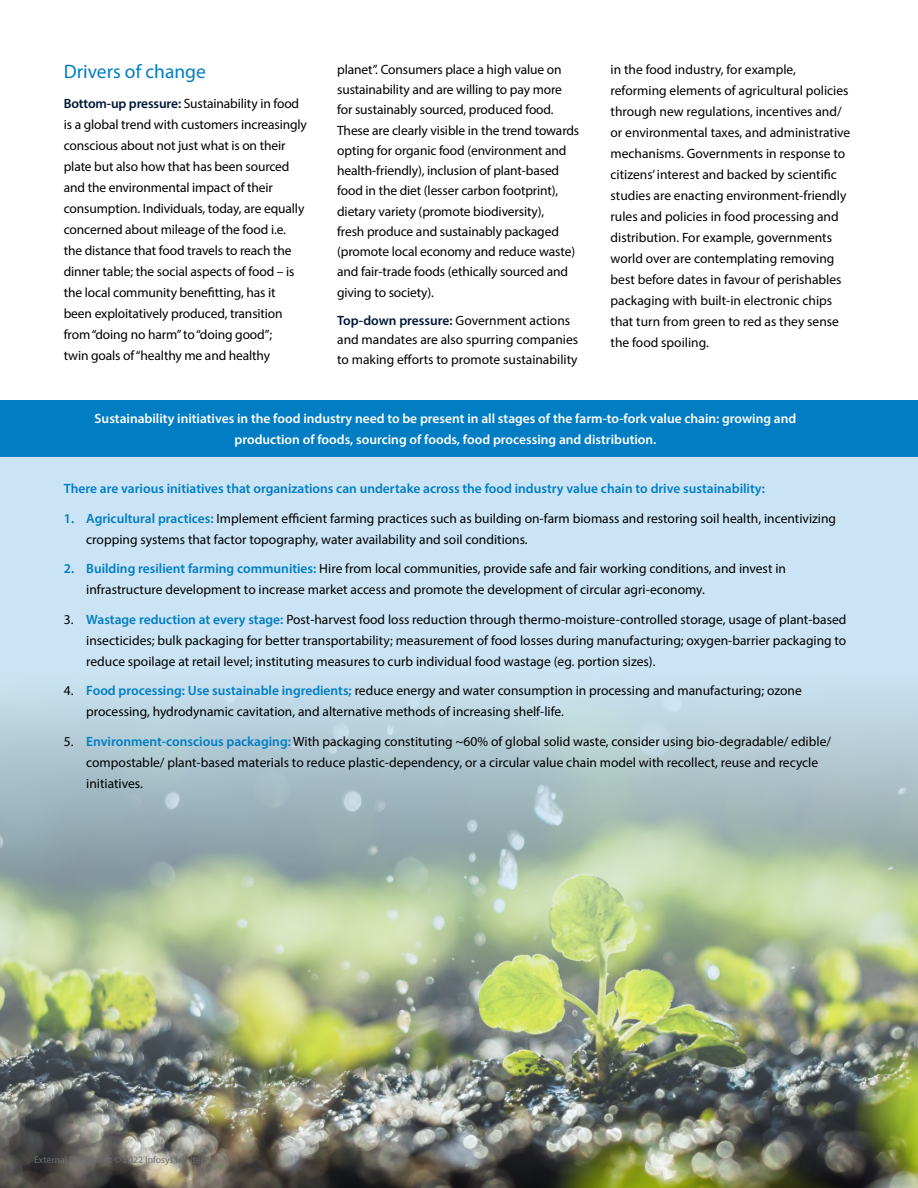
<style>
.page{position:relative;width:918px;height:1188px;background:#fff}
.page>*{position:absolute;margin:0;border:0;box-sizing:border-box;transform-origin:0 0}
.t1{font:19.5px "Myriad Pro";color:#007dc3}
.t2{font:13.5px/21px "Myriad Pro";color:#000}
.t3{font:600 13.5px/21px "Myriad Pro";color:#fff;text-align:center}
.t4{font:600 13.5px "Myriad Pro";color:#007dc3}
.t5{font:9.75px "Myriad Pro";color:#6d6e71}
.s1{font-weight:600;color:#001738}
.s2{font-weight:600;color:#007dc3}
</style>
<div class="page">
<div style="left:0;top:457px;width:918px;height:731px;background:#cae4f5"></div>
<img style="left:0;top:693px;width:918px;height:495px">
<div style="left:0;top:400px;width:918px;height:57px;background:#007dc3"></div>
<h1 class="t1" style="left:64px;top:60px;width:144px">Drivers of change</h1>
<p class="t2" style="left:64px;top:93px;width:245px"><span class="s1">Bottom-up pressure:</span> Sustainability in food is a global trend with customers increasingly conscious about not just what is on their plate but also how that has been sourced and the environmental impact of their consumption. Individuals, today, are equally concerned about mileage of the food i.e. the distance that food travels to reach the dinner table; the social aspects of food – is the local community benefitting, has it been exploitatively produced, transition from “doing no harm” to “doing good”;<br>twin goals of “healthy me and healthy</p>
<p class="t2" style="left:337px;top:59px;width:244px;line-height:20.2px">planet”. Consumers place a high value on sustainability and are willing to pay more for sustainably sourced, produced food.<br>These are clearly visible in the trend towards opting for organic food (environment and health-friendly), inclusion of plant-based food in the diet (lesser carbon footprint), dietary variety (promote biodiversity),<br>fresh produce and sustainably packaged (promote local economy and reduce waste) and fair-trade foods (ethically sourced and giving to society).</p>
<p class="t2" style="left:337px;top:310px;width:242px;line-height:19.5px"><span class="s1">Top-down pressure:</span> Government actions and mandates are also spurring companies to making efforts to promote sustainability</p>
<p class="t2" style="left:611px;top:59px;width:241px">in the food industry, for example, reforming elements of agricultural policies through new regulations, incentives and/ or environmental taxes, and administrative mechanisms. Governments in response to citizens’ interest and backed by scientific studies are enacting environment-friendly rules and policies in food processing and distribution. For example, governments world over are contemplating removing best before dates in favour of perishables packaging with built-in electronic chips that turn from green to red as they sense the food spoiling.</p>
<p class="t3" style="left:95px;top:408px;width:703px">Sustainability initiatives in the food industry need to be present in all stages of the farm-to-fork value chain: growing and production of foods, sourcing of foods, food processing and distribution.</p>
<p class="t4" style="left:64px;top:480px;width:703px">There are various initiatives that organizations can undertake across the food industry value chain to drive sustainability:</p>
<p class="t2" style="left:86px;top:507px;width:751px;text-indent:-23px"><span class="s2">1. Agricultural practices:</span> Implement efficient farming practices such as building on-farm biomass and restoring soil health, incentivizing cropping systems that factor topography, water availability and soil conditions.</p>
<p class="t2" style="left:86px;top:558px;width:701px;text-indent:-23px"><span class="s2">2. Building resilient farming communities:</span> Hire from local communities, provide safe and fair working conditions, and invest in infrastructure development to increase market access and promote the development of circular agri-economy.</p>
<p class="t2" style="left:86px;top:608px;width:762px;text-align:justify;text-indent:-23px">3. <span class="s2">Wastage reduction at every stage:</span> Post-harvest food loss reduction through thermo-moisture-controlled storage, usage of plant-based insecticides; bulk packaging for better transportability; measurement of food losses during manufacturing; oxygen-barrier packaging to reduce spoilage at retail level; instituting measures to curb individual food wastage (eg. portion sizes).</p>
<p class="t2" style="left:86px;top:680px;width:717px;text-indent:-23px">4. <span class="s2">Food processing: Use sustainable ingredients;</span> reduce energy and water consumption in processing and manufacturing; ozone processing, hydrodynamic cavitation, and alternative methods of increasing shelf-life.</p>
<p class="t2" style="left:86px;top:730px;width:746px;text-indent:-23px">5. <span class="s2">Environment-conscious packaging:</span> With packaging constituting ~60% of global solid waste, consider using bio-degradable/ edible/ compostable/ plant-based materials to reduce plastic-dependency, or a circular value chain model with recollect, reuse and recycle initiatives.</p>
<p class="t5" style="left:34px;top:1154px;width:174px">External Document © 2022 Infosys Limited</p>
</div>
